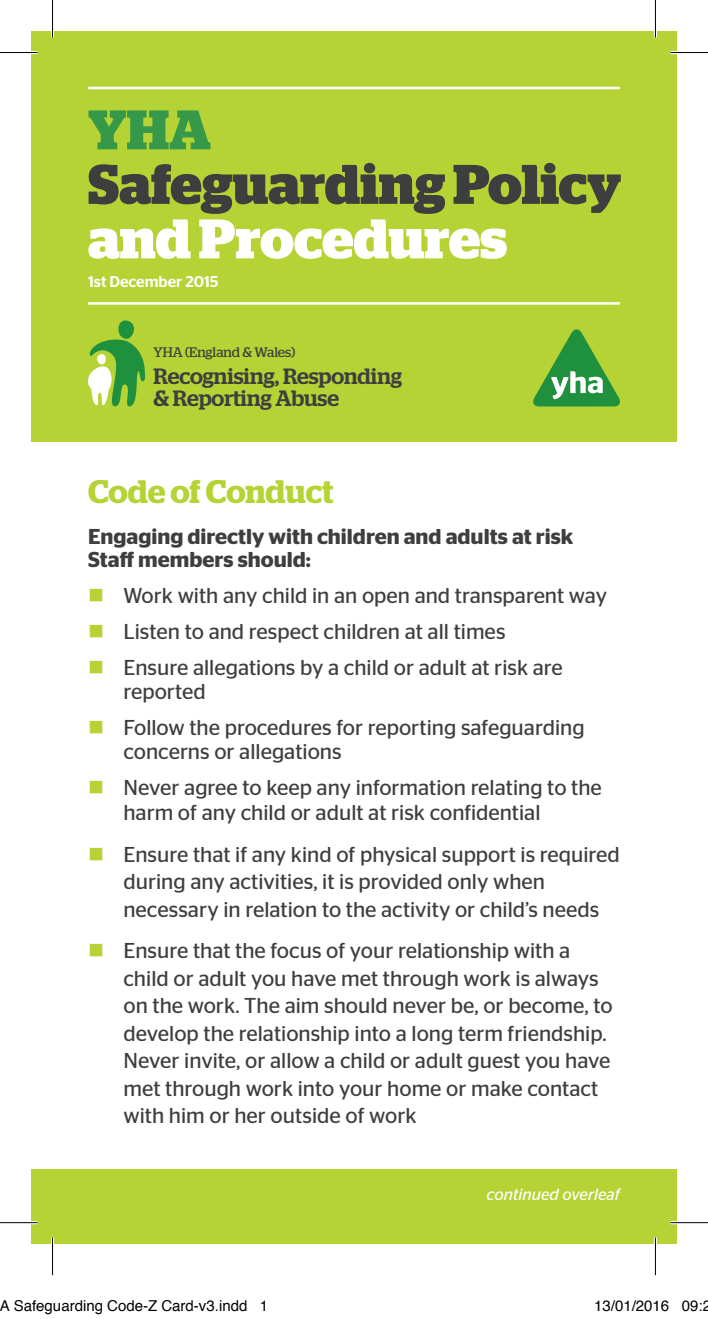
<style>
.page{position:relative;width:708px;height:1319px;background:#fff}
.page>*{position:absolute;margin:0;border:0;box-sizing:border-box;transform-origin:0 0}
.t1{font:700 55.5px "Stag";color:#3e3e3f}
.t2{font:700 55.5px "Stag";color:#fff}
.t3{font:700 55.5px "Stag";color:#369949}
.t4{font:600 32.5px "Stag";letter-spacing:-.005em;color:#b5d334}
.t5{font:500 22.25px/22.8px "Stag";color:#3e3e3f}
.t6{font:21.5px/27.5px "Stag Sans";color:#3e3e3f}
.t7{font:600 21.5px/22.5px "Stag Sans";color:#3e3e3f}
.t8{font:italic 16.25px "Stag Sans";color:#fff}
.t9{font:500 15.5px "Stag Sans";color:#fff}
.t10{font:15px "Helvetica";color:#000}
.t11{font:13.75px "Stag";color:#3e3e3f}
</style>
<div class="page">
<div style="left:31px;top:31px;width:645px;height:410px;background:#b5d334"></div>
<hr style="left:88px;top:87px;width:531px;height:2px;background:#fff">
<hr style="left:88px;top:302px;width:531px;height:2px;background:#fff">
<svg style="left:533px;top:329px;width:87px;height:77px"></svg>
<svg style="left:88px;top:320px;width:57px;height:87px"></svg>
<div style="left:31px;top:1169px;width:645px;height:74px;background:#b5d334"></div>
<hr style="left:0;top:51px;width:38px;height:3px;background:#fff">
<hr style="left:670px;top:51px;width:37px;height:3px;background:#fff">
<hr style="left:0;top:1220px;width:38px;height:3px;background:#fff">
<hr style="left:670px;top:1220px;width:37px;height:3px;background:#fff">
<hr style="left:51px;top:0;width:3px;height:37px;background:#fff">
<hr style="left:51px;top:1237px;width:3px;height:37px;background:#fff">
<hr style="left:653px;top:0;width:3px;height:37px;background:#fff">
<hr style="left:653px;top:1237px;width:3px;height:37px;background:#fff">
<hr style="left:0;top:52px;width:38px;height:1px;background:#000">
<hr style="left:670px;top:52px;width:37px;height:1px;background:#000">
<hr style="left:0;top:1221px;width:38px;height:1px;background:#000">
<hr style="left:670px;top:1221px;width:37px;height:1px;background:#000">
<hr style="left:52px;top:0;width:1px;height:37px;background:#000">
<hr style="left:52px;top:1237px;width:1px;height:37px;background:#000">
<hr style="left:654px;top:0;width:1px;height:37px;background:#000">
<hr style="left:654px;top:1237px;width:1px;height:37px;background:#000">
<h1 class="t3" style="left:88px;top:97px;width:124px">YHA</h1>
<h1 class="t1" style="left:88px;top:152px;width:535px">Safeguarding Policy</h1>
<h1 class="t2" style="left:88px;top:206px;width:420px">and Procedures</h1>
<p class="t9" style="left:88px;top:272px;width:132px">1st December 2015</p>
<p class="t11" style="left:153px;top:344px;width:143px">YHA (England &amp; Wales)</p>
<p class="t5" style="left:153px;top:364px;width:250px">Recognising, Responding &amp; Reporting Abuse</p>
<h2 class="t4" style="left:88px;top:473px;width:247px">Code of Conduct</h2>
<p class="t7" style="left:88px;top:525px;width:486px">Engaging directly with children and adults at risk<br>Staff members should:</p>
<p class="t6" style="left:123px;top:577px;width:485px;line-height:35.8px">Work with any child in an open and transparent way<br>Listen to and respect children at all times<br>Ensure allegations by a child or adult at risk are</p>
<p class="t6" style="left:123px;top:673px;width:462px;line-height:35.8px">reported<br>Follow the procedures for reporting safeguarding</p>
<p class="t6" style="left:123px;top:733px;width:479px;line-height:35.8px">concerns or allegations<br>Never agree to keep any information relating to the</p>
<p class="t6" style="left:123px;top:791px;width:497px;line-height:41.8px">harm of any child or adult at risk confidential<br>Ensure that if any kind of physical support is required</p>
<p class="t6" style="left:123px;top:867px;width:477px">during any activities, it is provided only when necessary in relation to the activity or child’s needs</p>
<p class="t6" style="left:123px;top:936px;width:490px">Ensure that the focus of your relationship with a child or adult you have met through work is always on the work. The aim should never be, or become, to develop the relationship into a long term friendship.<br>Never invite, or allow a child or adult guest you have met through work into your home or make contact with him or her outside of work</p>
<p class="t8" style="left:486px;top:1185px;width:135px">continued overleaf</p>
<p class="t10" style="left:0;top:1294px;width:270px">A Safeguarding Code-Z Card-v3.indd 1</p>
<p class="t10" style="left:594px;top:1294px;width:118px">13/01/2016 09:2</p>
</div>
